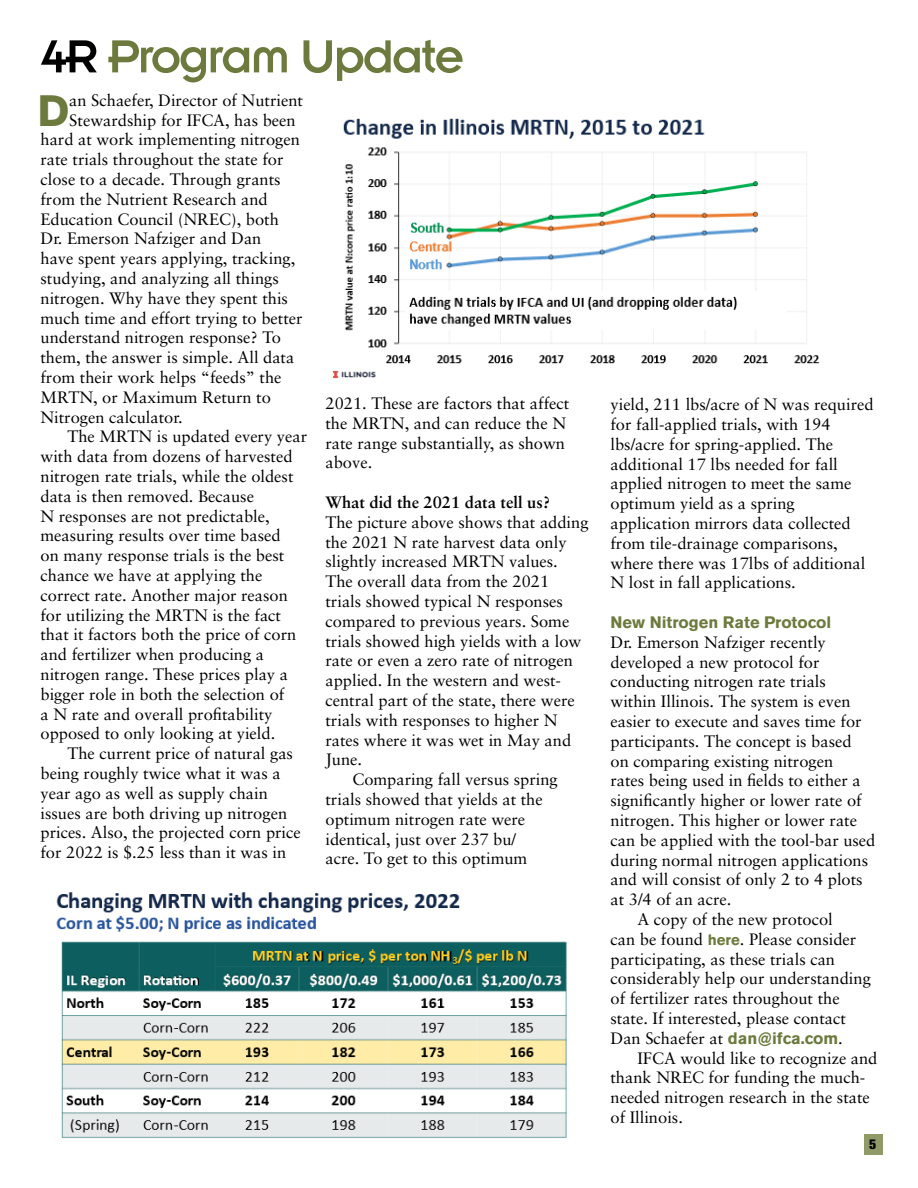
<style>
.page{position:relative;width:918px;height:1188px;background:#fff}
.page>*{position:absolute;margin:0;border:0;box-sizing:border-box;transform-origin:0 0}
.t1{font:51px "Insignia";letter-spacing:-.04em;color:#6d7a3d}
.t2{font:700 43.5px "Akzidenz Grotesk BE";color:#6d7a3d}
.t3{font:16.5px/19.8px "Sabon";color:#000}
.t4{font:700 16.5px "Sabon";color:#000}
.t5{font:700 16.5px "Akzidenz Grotesk BE";color:#6d7a3d}
.t6{font:800 13.5px "Akzidenz Grotesk BE";color:#000}
.s1{color:#000}
.s2{font-family:"Akzidenz Grotesk BE";font-weight:700;font-size:15px;color:#6d7a3d}
.s3{font-family:"Akzidenz Grotesk BE";font-weight:700;color:#6d7a3d}
</style>
<div class="page">
<div style="left:864px;top:1134px;width:19px;height:21px;background:#909a67"></div>
<img style="left:56px;top:892px;width:511px;height:246px">
<img style="left:333px;top:118px;width:487px;height:260px">
<p class="t1" style="left:40px;top:30px;width:426px"><span class="s1">4R</span> Program Update</p>
<p class="t2" style="left:38px;top:85px;width:33px">D</p>
<p class="t3" style="left:69px;top:90px;width:235px">an Schaefer, Director of Nutrient</p>
<p class="t3" style="left:69px;top:110px;width:228px">Stewardship for IFCA, has been</p>
<p class="t3" style="left:40px;top:130px;width:261px">hard at work implementing nitrogen</p>
<p class="t3" style="left:40px;top:149px;width:244px">rate trials throughout the state for</p>
<p class="t3" style="left:40px;top:169px;width:242px">close to a decade. Through grants</p>
<p class="t3" style="left:40px;top:189px;width:229px">from the Nutrient Research and</p>
<p class="t3" style="left:40px;top:209px;width:240px">Education Council (NREC), both</p>
<p class="t3" style="left:40px;top:229px;width:222px">Dr. Emerson Nafziger and Dan</p>
<p class="t3" style="left:40px;top:248px;width:256px">have spent years applying, tracking,</p>
<p class="t3" style="left:40px;top:268px;width:240px">studying, and analyzing all things</p>
<p class="t3" style="left:40px;top:288px;width:249px">nitrogen. Why have they spent this</p>
<p class="t3" style="left:40px;top:308px;width:264px">much time and effort trying to better</p>
<p class="t3" style="left:40px;top:328px;width:242px">understand nitrogen response? To</p>
<p class="t3" style="left:40px;top:347px;width:255px">them, the answer is simple. All data</p>
<p class="t3" style="left:40px;top:367px;width:243px">from their work helps “feeds” the</p>
<p class="t3" style="left:40px;top:387px;width:232px">MRTN, or Maximum Return to</p>
<p class="t3" style="left:40px;top:407px;width:144px">Nitrogen calculator.</p>
<p class="t3" style="left:40px;top:427px;width:268px;text-indent:27px">The MRTN is updated every year with data from dozens of harvested nitrogen rate trials, while the oldest data is then removed. Because<br>N responses are not predictable, measuring results over time based<br>on many response trials is the best chance we have at applying the correct rate. Another major reason for utilizing the MRTN is the fact that it factors both the price of corn and fertilizer when producing a nitrogen range. These prices play a bigger role in both the selection of<br>a N rate and overall profitability opposed to only looking at yield.</p>
<p class="t3" style="left:40px;top:743px;width:262px;text-indent:27px">The current price of natural gas being roughly twice what it was a year ago as well as supply chain issues are both driving up nitrogen prices. Also, the projected corn price for 2022 is $.25 less than it was in</p>
<p class="t3" style="left:326px;top:393px;width:245px">2021. These are factors that affect the MRTN, and can reduce the N rate range substantially, as shown above.</p>
<p class="t4" style="left:326px;top:492px;width:226px">What did the 2021 data tell us?</p>
<p class="t3" style="left:326px;top:512px;width:265px">The picture above shows that adding the 2021 N rate harvest data only slightly increased MRTN values.<br>The overall data from the 2021 trials showed typical N responses compared to previous years. Some trials showed high yields with a low rate or even a zero rate of nitrogen applied. In the western and west&shy;central part of the state, there were trials with responses to higher N rates where it was wet in May and<br>June.</p>
<p class="t3" style="left:326px;top:769px;width:234px;text-indent:27px">Comparing fall versus spring trials showed that yields at the optimum nitrogen rate were identical, just over 237 bu/<br>acre. To get to this optimum</p>
<p class="t3" style="left:610px;top:394px;width:265px">yield, 211 lbs/acre of N was required for fall-applied trials, with 194 lbs/acre for spring-applied. The additional 17 lbs needed for fall applied nitrogen to meet the same optimum yield as a spring</p>
<p class="t3" style="left:610px;top:513px;width:256px">application mirrors data collected from tile-drainage comparisons, where there was 17lbs of additional N lost in fall applications.</p>
<p class="t5" style="left:610px;top:613px;width:222px">New Nitrogen Rate Protocol</p>
<p class="t3" style="left:610px;top:632px;width:217px">Dr. Emerson Nafziger recently</p>
<p class="t3" style="left:610px;top:652px;width:211px">developed a new protocol for</p>
<p class="t3" style="left:610px;top:672px;width:217px">conducting nitrogen rate trials</p>
<p class="t3" style="left:610px;top:691px;width:242px">within Illinois. The system is even</p>
<p class="t3" style="left:610px;top:711px;width:253px">easier to execute and saves time for</p>
<p class="t3" style="left:610px;top:731px;width:243px">participants. The concept is based</p>
<p class="t3" style="left:610px;top:751px;width:224px">on comparing existing nitrogen</p>
<p class="t3" style="left:610px;top:771px;width:252px">rates being used in fields to either a</p>
<p class="t3" style="left:610px;top:790px;width:253px">significantly higher or lower rate of</p>
<p class="t3" style="left:610px;top:810px;width:248px">nitrogen. This higher or lower rate</p>
<p class="t3" style="left:610px;top:830px;width:266px">can be applied with the tool-bar used</p>
<p class="t3" style="left:610px;top:850px;width:259px">during normal nitrogen applications</p>
<p class="t3" style="left:610px;top:870px;width:254px">and will consist of only 2 to 4 plots</p>
<p class="t3" style="left:610px;top:889px;width:123px">at 3/4 of an acre.</p>
<p class="t3" style="left:637px;top:909px;width:197px">A copy of the new protocol</p>
<p class="t3" style="left:610px;top:929px;width:247px">can be found <span class="s2">here</span>. Please consider</p>
<p class="t3" style="left:610px;top:949px;width:226px">participating, as these trials can</p>
<p class="t3" style="left:610px;top:969px;width:262px">considerably help our understanding</p>
<p class="t3" style="left:610px;top:988px;width:231px">of fertilizer rates throughout the</p>
<p class="t3" style="left:610px;top:1008px;width:237px">state. If interested, please contact</p>
<p class="t3" style="left:610px;top:1028px;width:234px">Dan Schaefer at <span class="s3">dan@ifca.com</span>.</p>
<p class="t3" style="left:610px;top:1048px;width:268px;text-indent:27px">IFCA would like to recognize and thank NREC for funding the much&shy;needed nitrogen research in the state of Illinois.</p>
<p class="t6" style="left:869px;top:1137px;width:9px">5</p>
</div>
